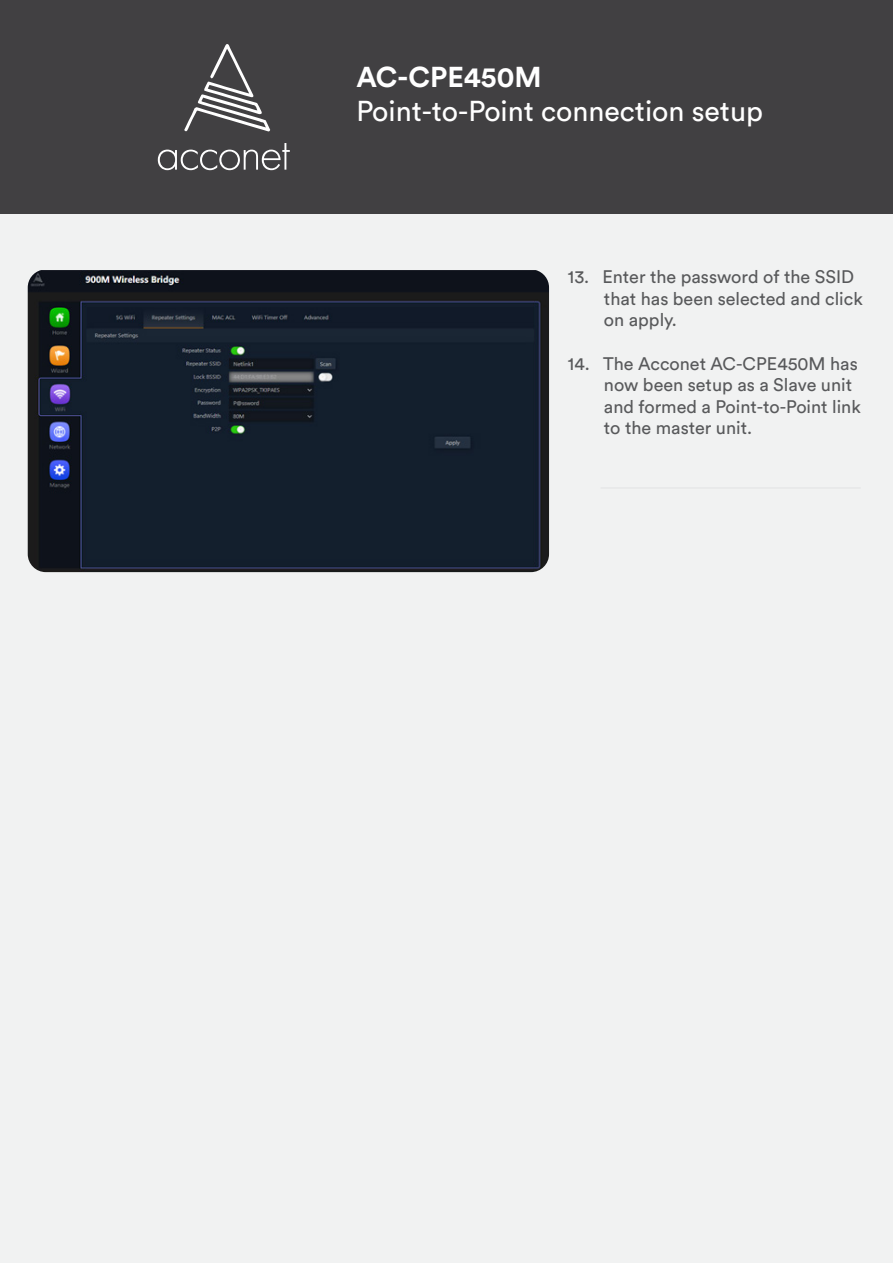
<style>
.page{position:relative;width:893px;height:1263px;background:#f1f2f2}
.page>*{position:absolute;margin:0;border:0;box-sizing:border-box;transform-origin:0 0}
.t1{font:28.5px "Circular Std";color:#fff}
.t2{font:700 28.5px "Circular Std";color:#fff}
.t3{font:18px/21.6px "Circular Std";color:#58595b}
</style>
<div class="page">
<div style="left:0;top:0;width:893px;height:213px;background:#414042"></div>
<svg style="left:184px;top:44px;width:86px;height:88px"></svg>
<svg style="left:158px;top:143px;width:132px;height:27px"></svg>
<img style="left:28px;top:270px;width:521px;height:302px">
<hr style="left:600px;top:487px;width:261px;height:2px;background:#e6e7e8">
<h1 class="t2" style="left:356px;top:59px;width:187px">AC-CPE450M</h1>
<h1 class="t1" style="left:356px;top:94px;width:408px">Point-to-Point connection setup</h1>
<p class="t3" style="left:604px;top:266px;width:260px;text-indent:-36px">13. Enter the password of the SSID that has been selected and click on apply.</p>
<p class="t3" style="left:604px;top:352px;width:258px;text-indent:-36px">14. The Acconet AC-CPE450M has now been setup as a Slave unit and formed a Point-to-Point link to the master unit.</p>
</div>
